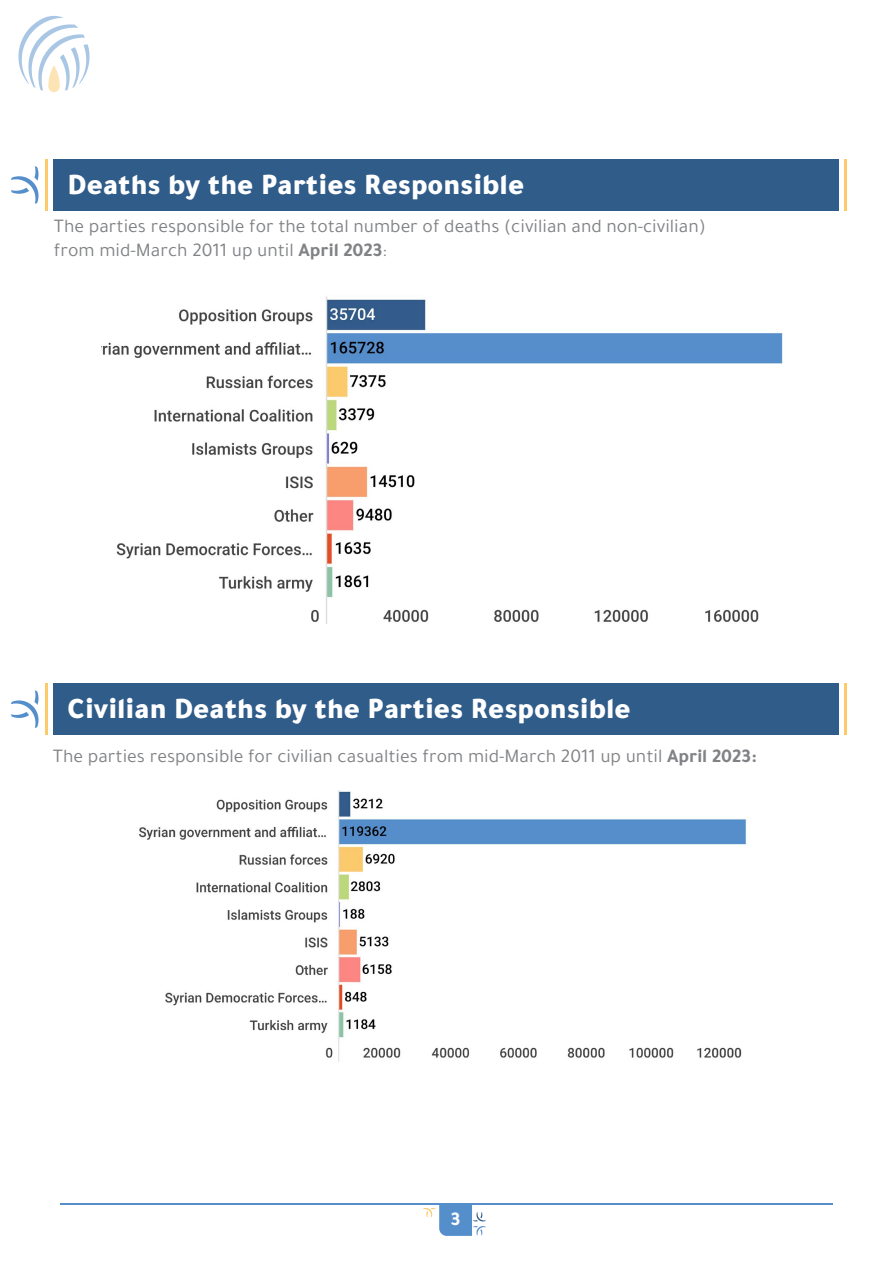
<style>
.page{position:relative;width:893px;height:1263px;background:#fff}
.page>*{position:absolute;margin:0;border:0;box-sizing:border-box;transform-origin:0 0}
.t1{font:900 30px "Tajawal";color:#fff}
.t2{font:19.5px/23.4px "Tajawal";color:#808285}
.t3{font:700 19.5px "Tajawal";color:#fff}
.s1{font-weight:700}
</style>
<div class="page">
<svg style="left:18px;top:16px;width:72px;height:76px"></svg>
<svg style="left:423px;top:1205px;width:63px;height:31px"></svg>
<hr style="left:60px;top:1203px;width:773px;height:2px;background:#548fcc">
<svg style="left:11px;top:166px;width:28px;height:38px"></svg>
<div style="left:54px;top:159px;width:785px;height:52px;background:#305c8a"></div>
<hr style="left:46px;top:159px;width:2px;height:52px;background:#fcc96b">
<hr style="left:844px;top:159px;width:3px;height:52px;background:#fcc96b">
<svg style="left:11px;top:690px;width:28px;height:38px"></svg>
<div style="left:54px;top:683px;width:785px;height:52px;background:#305c8a"></div>
<hr style="left:46px;top:683px;width:2px;height:52px;background:#fcc96b">
<hr style="left:844px;top:683px;width:3px;height:52px;background:#fcc96b">
<img style="left:102px;top:296px;width:681px;height:328px">
<img style="left:139px;top:790px;width:608px;height:272px">
<h1 class="t1" style="left:68px;top:159px;width:458px">Deaths by the Parties Responsible</h1>
<p class="t2" style="left:54px;top:215px;width:653px">The parties responsible for the total number of deaths (civilian and non-civilian) from mid-March 2011 up until <span class="s1">April 2023</span>:</p>
<h1 class="t1" style="left:68px;top:683px;width:565px">Civilian Deaths by the Parties Responsible</h1>
<p class="t2" style="left:53px;top:744px;width:705px">The parties responsible for civilian casualties from mid-March 2011 up until <span class="s1">April 2023:</span></p>
<p class="t3" style="left:450px;top:1204px;width:11px">3</p>
</div>
